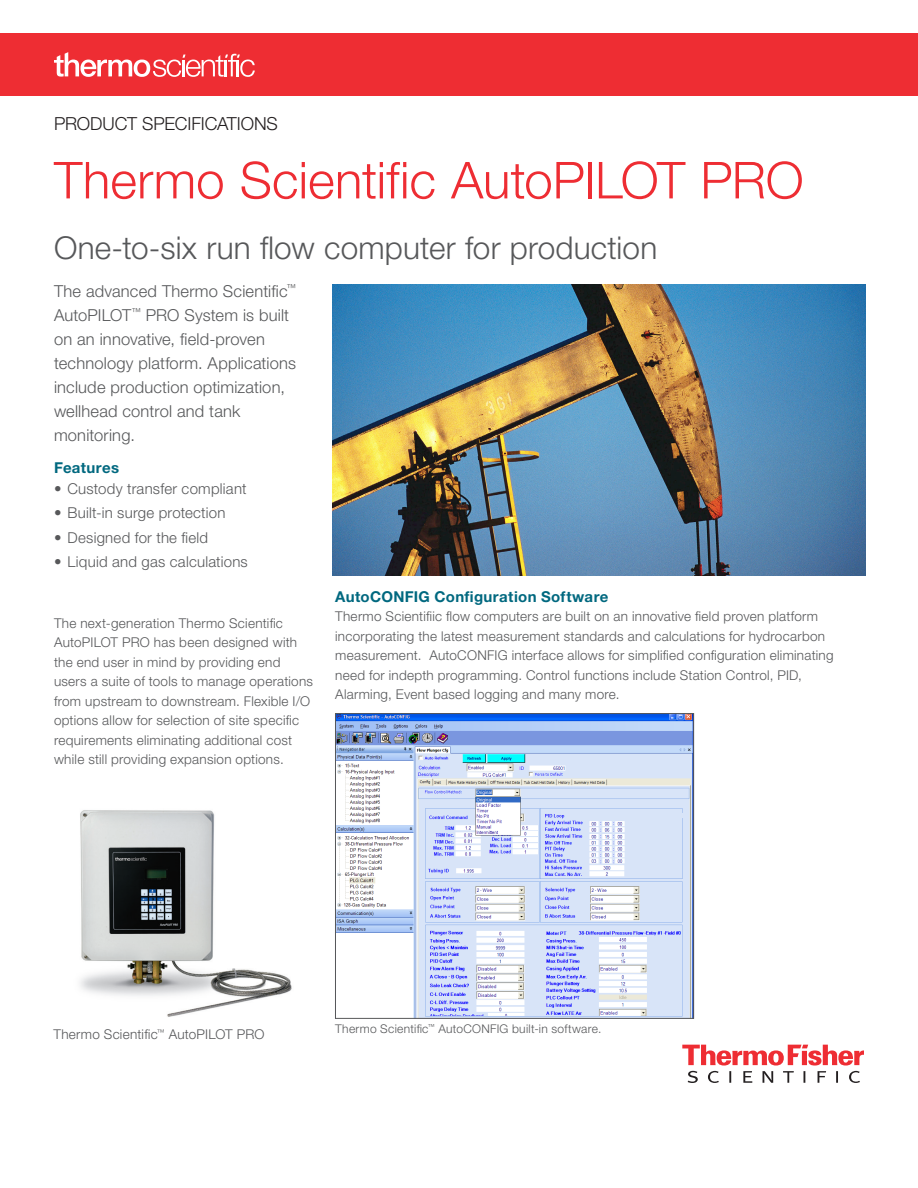
<style>
.page{position:relative;width:918px;height:1188px;background:#fff}
.page>*{position:absolute;margin:0;border:0;box-sizing:border-box;transform-origin:0 0}
.Headline{font:300 51px "Helvetica Neue LT Std";color:#ee2d33}
.Subhead_Main{font:300 31.5px "Helvetica Neue LT Std";letter-spacing:.005em;color:#57585a}
.Technical_Eyebrow{font:300 18px "Helvetica Neue LT Std";letter-spacing:-.005em;color:#231f20}
.Secondary_Header{font:300 16.5px/24px "Helvetica Neue LT Std";letter-spacing:.01em;color:#57585a}
.t1{font:300 15px "Helvetica Neue LT Std";letter-spacing:.015em;color:#57585a}
.Body_copy{font:700 15px "Helvetica Neue LT Std";letter-spacing:.025em;color:#00687f}
.Secondary_Header-2{font:700 15px "Helvetica Neue LT Std";letter-spacing:.025em;color:#00687f}
.Body_copy-2{font:300 13.5px/19.5px "Helvetica Neue LT Std";letter-spacing:.02em;color:#57585a}
.t2{font:300 12px "Helvetica Neue LT Std";letter-spacing:.025em;color:#57585a}
</style>
<div class="page">
<div style="left:0;top:33px;width:918px;height:63px;background:#ee2d33"></div>
<svg style="left:54px;top:52px;width:201px;height:25px"></svg>
<svg style="left:682px;top:1045px;width:182px;height:38px"></svg>
<img style="left:332px;top:285px;width:533px;height:291px">
<img style="left:80px;top:810px;width:212px;height:207px">
<img style="left:337px;top:715px;width:355px;height:302px">
<div style="left:335px;top:713px;width:359px;height:306px;border:1px solid #57585a"></div>
<p class="Technical_Eyebrow" style="left:54px;top:112px;width:225px">PRODUCT SPECIFICATIONS</p>
<p class="Headline" style="left:54px;top:149px;width:751px">Thermo Scientific AutoPILOT PRO</p>
<p class="Subhead_Main" style="left:54px;top:229px;width:605px">One-to-six run flow computer for production</p>
<p class="Secondary_Header" style="left:54px;top:278px;width:244px">The advanced Thermo Scientific<sup>™<br></sup>AutoPILOT<sup>™</sup> PRO System is built on an innovative, field-proven technology platform. Applications include production optimization, wellhead control and tank monitoring.</p>
<p class="Secondary_Header-2" style="left:54px;top:458px;width:67px">Features</p>
<p class="t1" style="left:54px;top:479px;width:194px">• Custody transfer compliant</p>
<p class="t1" style="left:54px;top:504px;width:173px">• Built-in surge protection</p>
<p class="t1" style="left:54px;top:528px;width:156px">• Designed for the field</p>
<p class="t1" style="left:54px;top:553px;width:195px">• Liquid and gas calculations</p>
<p class="Body_copy-2" style="left:54px;top:613px;width:261px">The next-generation Thermo Scientific AutoPILOT PRO has been designed with the end user in mind by providing end users a suite of tools to manage operations from upstream to downstream. Flexible I/O options allow for selection of site specific requirements eliminating additional cost while still providing expansion options.</p>
<p class="Body_copy" style="left:335px;top:587px;width:275px">AutoCONFIG Configuration Software</p>
<p class="Body_copy-2" style="left:335px;top:607px;width:500px">Thermo Scientifiic flow computers are built on an innovative field proven platform incorporating the latest measurement standards and calculations for hydrocarbon measurement. AutoCONFIG interface allows for simplified configuration eliminating need for indepth programming. Control functions include Station Control, PID, Alarming, Event based logging and many more.</p>
<p class="Body_copy-2" style="left:54px;top:1025px;width:213px">Thermo Scientific<sup>™</sup> AutoPILOT PRO</p>
<p class="t2" style="left:335px;top:1021px;width:268px">Thermo Scientific<sup>™</sup> AutoCONFIG built-in software.</p>
</div>
